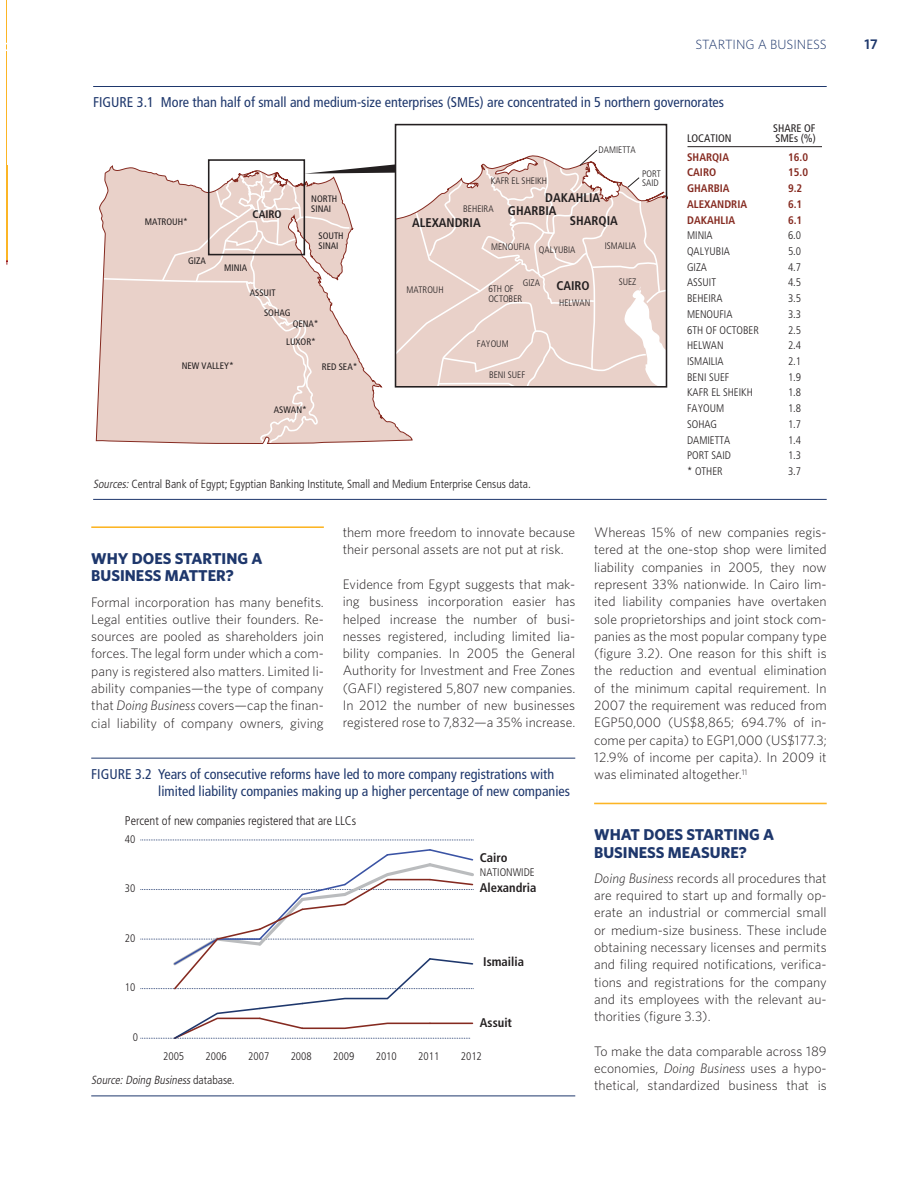
<style>
.page{position:relative;width:918px;height:1188px;background:#fff}
.page>*{position:absolute;margin:0;border:0;box-sizing:border-box;transform-origin:0 0}
.t1{font:700 15.75px/17.2px "Whitney";color:#1e376c}
.t2{font:condensed 14.1px/17px "Frutiger LT Std";color:#1e376c}
.t3{font:600 14.1px "Whitney";color:#1e376c}
.t4{font:300 13.8px/17.2px "Whitney";color:#231f20;text-align:justify}
.t5{font:300 13.35px "Whitney";color:#1e376c}
.t6{font:700 condensed 12.6px "Frutiger LT Std";color:#231f20}
.t7{font:300 condensed 12.6px "Frutiger LT Std";color:#231f20}
.t8{font:300 condensed 11.85px "Frutiger LT Std";color:#231f20}
.t9{font:italic 300 condensed 11.85px "Frutiger LT Std";color:#231f20}
.t10{font:300 condensed 10.95px "Frutiger LT Std";color:#231f20}
.t11{font:700 condensed 10.95px "Frutiger LT Std";color:#852a20}
.t12{font:condensed 10.95px "Frutiger LT Std";color:#231f20}
.t13{font:700 condensed 10.95px "Frutiger LT Std";color:#231f20}
.t14{font:300 condensed 9.45px/9.4px "Frutiger LT Std";color:#231f20}
.t15{font:condensed 9.45px/10.6px "Frutiger LT Std";color:#231f20}
.s1{font-style:italic}
.s2{font-style:normal}
</style>
<div class="page">
<hr style="left:6px;top:0;width:1px;height:262px;background:#fcb525">
<hr style="left:91px;top:526px;width:233px;height:2px;background:#fcb525">
<hr style="left:594px;top:803px;width:233px;height:1px;background:#fcb525">
<hr style="left:91px;top:1096px;width:484px;height:1px;background:#1e376c">
<hr style="left:91px;top:758px;width:484px;height:1px;background:#1e376c">
<svg style="left:141px;top:840px;width:333px;height:1px"></svg>
<svg style="left:141px;top:849px;width:333px;height:190px"></svg>
<hr style="left:93px;top:499px;width:734px;height:1px;background:#1e376c">
<hr style="left:93px;top:86px;width:734px;height:1px;background:#1e376c">
<svg style="left:6px;top:42px;width:661px;height:402px"></svg>
<div style="left:395px;top:124px;width:272px;height:264px;border:2px solid #231f20"></div>
<hr style="left:688px;top:146px;width:133px;height:1px;background:#231f20">
<p class="t5" style="left:696px;top:39px;width:133px">STARTING A BUSINESS</p>
<p class="t3" style="left:865px;top:39px;width:14px">17</p>
<p class="t2" style="left:93px;top:95px;width:632px">FIGURE 3.1 More than half of small and medium-size enterprises (SMEs) are concentrated in 5 northern governorates</p>
<p class="t15" style="left:145px;top:217px;width:45px">MATROUH*</p>
<p class="t15" style="left:188px;top:256px;width:19px">GIZA</p>
<p class="t13" style="left:253px;top:210px;width:31px">CAIRO</p>
<p class="t15" style="left:224px;top:263px;width:25px">MINIA</p>
<p class="t15" style="left:250px;top:288px;width:27px">ASSUIT</p>
<p class="t15" style="left:264px;top:308px;width:28px">SOHAG</p>
<p class="t15" style="left:311px;top:194px;width:28px">NORTH<br>SINAI</p>
<p class="t15" style="left:319px;top:230px;width:27px">SOUTH<br>SINAI</p>
<p class="t15" style="left:293px;top:319px;width:28px">QENA*</p>
<p class="t15" style="left:286px;top:337px;width:31px">LUXOR*</p>
<p class="t15" style="left:182px;top:361px;width:54px">NEW VALLEY*</p>
<p class="t15" style="left:322px;top:362px;width:37px">RED SEA*</p>
<p class="t15" style="left:274px;top:404px;width:34px">ASWAN*</p>
<p class="t14" style="left:491px;top:177px;width:58px">KAFR EL SHEIKH</p>
<p class="t14" style="left:599px;top:145px;width:39px">DAMIETTA</p>
<p class="t14" style="left:642px;top:169px;width:20px">PORT<br>SAID</p>
<p class="t14" style="left:463px;top:205px;width:32px">BEHEIRA</p>
<p class="t6" style="left:412px;top:218px;width:70px">ALEXANDRIA</p>
<p class="t6" style="left:545px;top:193px;width:56px">DAKAHLIA</p>
<p class="t6" style="left:508px;top:205px;width:50px">GHARBIA</p>
<p class="t6" style="left:570px;top:215px;width:49px">SHARQIA</p>
<p class="t14" style="left:406px;top:285px;width:39px">MATROUH</p>
<p class="t14" style="left:491px;top:244px;width:86px">MENOUFIA QALYUBIA</p>
<p class="t14" style="left:523px;top:279px;width:19px">GIZA</p>
<p class="t14" style="left:488px;top:285px;width:35px">6TH OF<br>OCTOBER</p>
<p class="t14" style="left:477px;top:339px;width:33px">FAYOUM</p>
<p class="t14" style="left:489px;top:370px;width:38px">BENI SUEF</p>
<p class="t6" style="left:556px;top:280px;width:35px">CAIRO</p>
<p class="t14" style="left:559px;top:298px;width:33px">HELWAN</p>
<p class="t14" style="left:605px;top:242px;width:33px">ISMAILIA</p>
<p class="t14" style="left:619px;top:277px;width:19px">SUEZ</p>
<p class="t8" style="left:93px;top:479px;width:439px"><span class="s1">Sources:</span> Central Bank of Egypt; Egyptian Banking Institute, Small and Medium Enterprise Census data.</p>
<p class="t12" style="left:773px;top:124px;width:44px">SHARE OF</p>
<p class="t12" style="left:687px;top:133px;width:46px">LOCATION</p>
<p class="t12" style="left:776px;top:133px;width:42px">SMEs (%)</p>
<p class="t11" style="left:687px;top:152px;width:43px">SHARQIA</p>
<p class="t11" style="left:788px;top:152px;width:22px">16.0</p>
<p class="t11" style="left:687px;top:168px;width:31px">CAIRO</p>
<p class="t11" style="left:788px;top:168px;width:22px">15.0</p>
<p class="t11" style="left:687px;top:184px;width:44px">GHARBIA</p>
<p class="t11" style="left:788px;top:184px;width:16px">9.2</p>
<p class="t11" style="left:687px;top:199px;width:62px">ALEXANDRIA</p>
<p class="t11" style="left:788px;top:199px;width:16px">6.1</p>
<p class="t11" style="left:687px;top:215px;width:50px">DAKAHLIA</p>
<p class="t11" style="left:788px;top:215px;width:16px">6.1</p>
<p class="t10" style="left:687px;top:231px;width:27px">MINIA</p>
<p class="t10" style="left:788px;top:231px;width:15px">6.0</p>
<p class="t10" style="left:687px;top:246px;width:44px">QALYUBIA</p>
<p class="t10" style="left:788px;top:246px;width:15px">5.0</p>
<p class="t10" style="left:687px;top:262px;width:21px">GIZA</p>
<p class="t10" style="left:788px;top:262px;width:15px">4.7</p>
<p class="t10" style="left:687px;top:278px;width:30px">ASSUIT</p>
<p class="t10" style="left:788px;top:278px;width:15px">4.5</p>
<p class="t10" style="left:687px;top:294px;width:37px">BEHEIRA</p>
<p class="t10" style="left:788px;top:294px;width:15px">3.5</p>
<p class="t10" style="left:687px;top:309px;width:47px">MENOUFIA</p>
<p class="t10" style="left:788px;top:309px;width:15px">3.3</p>
<p class="t10" style="left:687px;top:325px;width:73px">6TH OF OCTOBER</p>
<p class="t10" style="left:788px;top:325px;width:15px">2.5</p>
<p class="t10" style="left:687px;top:341px;width:38px">HELWAN</p>
<p class="t10" style="left:788px;top:341px;width:15px">2.4</p>
<p class="t10" style="left:687px;top:357px;width:38px">ISMAILIA</p>
<p class="t10" style="left:788px;top:357px;width:15px">2.1</p>
<p class="t10" style="left:687px;top:372px;width:44px">BENI SUEF</p>
<p class="t10" style="left:788px;top:372px;width:15px">1.9</p>
<p class="t10" style="left:687px;top:388px;width:67px">KAFR EL SHEIKH</p>
<p class="t10" style="left:788px;top:388px;width:15px">1.8</p>
<p class="t10" style="left:687px;top:404px;width:39px">FAYOUM</p>
<p class="t10" style="left:788px;top:404px;width:15px">1.8</p>
<p class="t10" style="left:687px;top:419px;width:31px">SOHAG</p>
<p class="t10" style="left:788px;top:419px;width:15px">1.7</p>
<p class="t10" style="left:687px;top:435px;width:45px">DAMIETTA</p>
<p class="t10" style="left:788px;top:435px;width:15px">1.4</p>
<p class="t10" style="left:687px;top:451px;width:45px">PORT SAID</p>
<p class="t10" style="left:788px;top:451px;width:15px">1.3</p>
<p class="t10" style="left:687px;top:467px;width:37px">* OTHER</p>
<p class="t10" style="left:788px;top:467px;width:15px">3.7</p>
<p class="t1" style="left:91px;top:551px;width:173px">WHY DOES STARTING A<br>BUSINESS MATTER?</p>
<p class="t4" style="left:91px;top:594px;width:234px">Formal incorporation has many benefits.<br>Legal entities outlive their founders. Re&shy;sources are pooled as shareholders join forces. The legal form under which a com&shy;pany is registered also matters. Limited li&shy;ability companies—the type of company that <span class="s1">Doing Business</span> covers—cap the finan&shy;cial liability of company owners, giving</p>
<p class="t4" style="left:343px;top:525px;width:234px">them more freedom to innovate because their personal assets are not put at risk.</p>
<p class="t4" style="left:343px;top:577px;width:234px">Evidence from Egypt suggests that mak&shy;ing business incorporation easier has helped increase the number of busi&shy;nesses registered, including limited lia&shy;bility companies. In 2005 the General Authority for Investment and Free Zones (GAFI) registered 5,807 new companies.<br>In 2012 the number of new businesses registered rose to 7,832—a 35% increase.</p>
<p class="t2" style="left:158px;top:766px;width:413px;text-indent:-67px">FIGURE 3.2 Years of consecutive reforms have led to more company registrations with limited liability companies making up a higher percentage of new companies</p>
<p class="t7" style="left:125px;top:816px;width:233px">Percent of new companies registered that are LLCs</p>
<p class="t10" style="left:125px;top:834px;width:12px">40</p>
<p class="t10" style="left:125px;top:884px;width:12px">30</p>
<p class="t10" style="left:125px;top:933px;width:12px">20</p>
<p class="t10" style="left:125px;top:983px;width:12px">10</p>
<p class="t10" style="left:133px;top:1032px;width:7px">0</p>
<p class="t6" style="left:480px;top:852px;width:29px">Cairo</p>
<p class="t6" style="left:480px;top:882px;width:58px">Alexandria</p>
<p class="t10" style="left:480px;top:868px;width:56px">NATIONWIDE</p>
<p class="t6" style="left:483px;top:957px;width:42px">Ismailia</p>
<p class="t6" style="left:480px;top:1017px;width:34px">Assuit</p>
<p class="t10" style="left:163px;top:1051px;width:23px">2005</p>
<p class="t10" style="left:206px;top:1051px;width:23px">2006</p>
<p class="t10" style="left:248px;top:1051px;width:23px">2007</p>
<p class="t10" style="left:291px;top:1051px;width:23px">2008</p>
<p class="t10" style="left:333px;top:1051px;width:23px">2009</p>
<p class="t10" style="left:376px;top:1051px;width:23px">2010</p>
<p class="t10" style="left:418px;top:1051px;width:23px">2011</p>
<p class="t10" style="left:461px;top:1051px;width:23px">2012</p>
<p class="t9" style="left:91px;top:1075px;width:145px">Source: Doing Business <span class="s2">d a t a b a s e.</span></p>
<p class="t4" style="left:594px;top:525px;width:234px">Whereas 15% of new companies regis&shy;tered at the one-stop shop were limited liability companies in 2005, they now represent 33% nationwide. In Cairo lim&shy;ited liability companies have overtaken sole proprietorships and joint stock com&shy;panies as the most popular company type (figure 3.2). One reason for this shift is the reduction and eventual elimination of the minimum capital requirement. In 2007 the requirement was reduced from EGP50,000 (US$8,865; 694.7% of in&shy;come per capita) to EGP1,000 (US$177.3; 12.9% of income per capita). In 2009 it was eliminated altogether.<sup>11</sup></p>
<p class="t1" style="left:594px;top:827px;width:182px">WHAT DOES STARTING A<br>BUSINESS MEASURE?</p>
<p class="t4" style="left:594px;top:870px;width:234px"><span class="s1">Doing Business</span> records all procedures that are required to start up and formally op&shy;erate an industrial or commercial small or medium-size business. These include obtaining necessary licenses and permits and filing required notifications, verifica&shy;tions and registrations for the company and its employees with the relevant au&shy;thorities (figure 3.3).</p>
<p class="t4" style="left:594px;top:1043px;width:234px">To make the data comparable across 189 economies, <span class="s1">Doing Business</span> uses a hypo&shy;thetical, standardized business that is</p>
</div>
